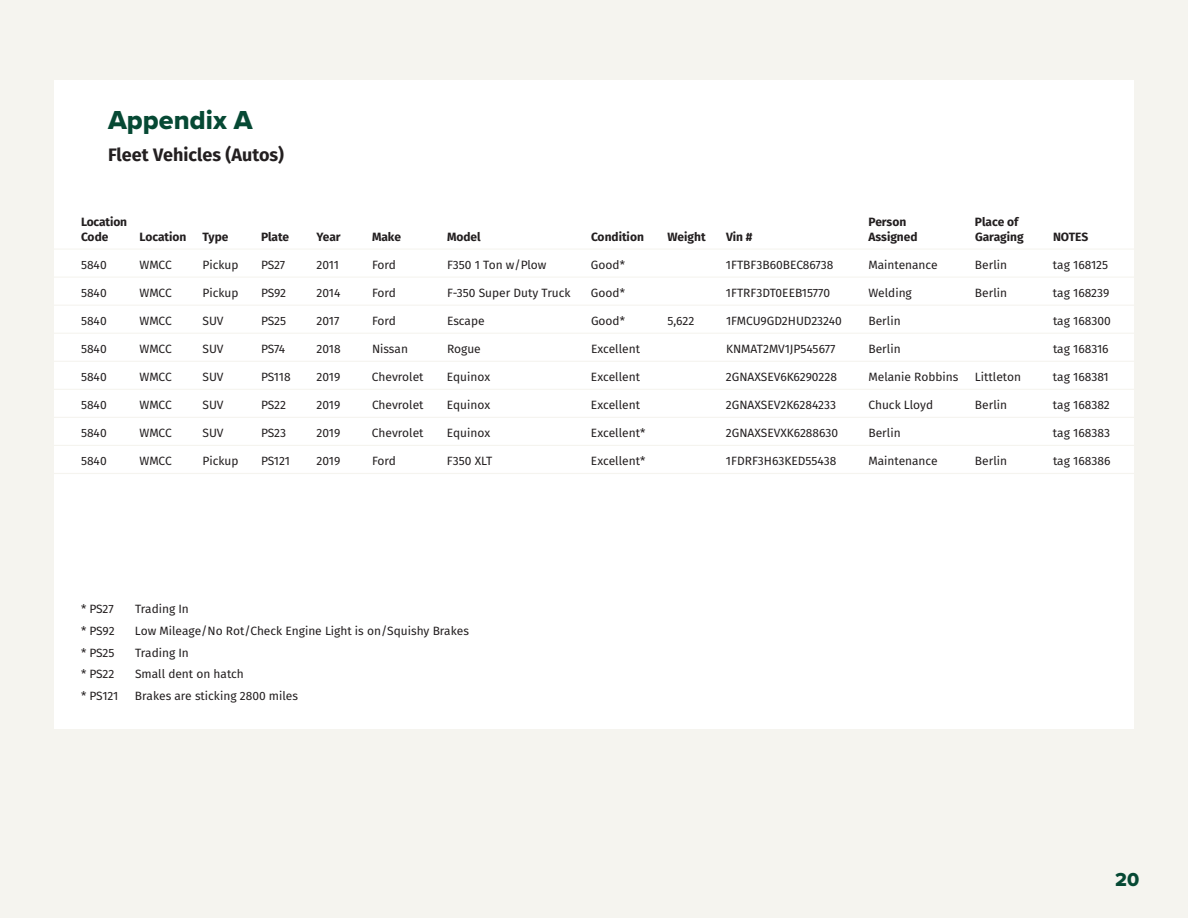
<style>
.page{position:relative;width:1188px;height:918px;background:#f5f4ef}
.page>*{position:absolute;margin:0;border:0;box-sizing:border-box;transform-origin:0 0}
.t1{font:27px "Proxima Nova Extrabld";color:#064934}
.t2{font:19.5px "Proxima Nova Extrabld";color:#064934}
.t3{font:700 18px "Fira Sans";color:#231f20}
.t4{font:12px "Fira Sans";color:#231f20}
.t5{font:700 12px "Fira Sans";color:#231f20}
</style>
<div class="page">
<div style="left:54px;top:81px;width:1080px;height:648px;background:#fff"></div>
<hr style="left:20px;top:249px;width:1165px;height:1px;background:#f5f4ef">
<hr style="left:20px;top:277px;width:1165px;height:1px;background:#f5f4ef">
<hr style="left:20px;top:305px;width:1165px;height:1px;background:#f5f4ef">
<hr style="left:20px;top:333px;width:1165px;height:1px;background:#f5f4ef">
<hr style="left:20px;top:361px;width:1165px;height:1px;background:#f5f4ef">
<hr style="left:20px;top:389px;width:1165px;height:1px;background:#f5f4ef">
<hr style="left:20px;top:417px;width:1165px;height:1px;background:#f5f4ef">
<hr style="left:20px;top:445px;width:1165px;height:1px;background:#f5f4ef">
<hr style="left:20px;top:473px;width:1165px;height:1px;background:#f5f4ef">
<h1 class="t1" style="left:108px;top:109px;width:146px">Appendix A</h1>
<h3 class="t3" style="left:108px;top:142px;width:178px">Fleet Vehicles (Autos)</h3>
<p class="t5" style="left:81px;top:213px;width:48px">Location</p>
<p class="t5" style="left:868px;top:213px;width:39px">Person</p>
<p class="t5" style="left:975px;top:213px;width:45px">Place of</p>
<p class="t5" style="left:81px;top:228px;width:29px">Code</p>
<p class="t5" style="left:140px;top:228px;width:48px">Location</p>
<p class="t5" style="left:203px;top:228px;width:27px">Type</p>
<p class="t5" style="left:261px;top:228px;width:30px">Plate</p>
<p class="t5" style="left:317px;top:228px;width:26px">Year</p>
<p class="t5" style="left:372px;top:228px;width:31px">Make</p>
<p class="t5" style="left:447px;top:228px;width:35px">Model</p>
<p class="t5" style="left:591px;top:228px;width:54px">Condition</p>
<p class="t5" style="left:668px;top:228px;width:40px">Weight</p>
<p class="t5" style="left:726px;top:228px;width:28px">Vin #</p>
<p class="t5" style="left:869px;top:228px;width:51px">Assigned</p>
<p class="t5" style="left:975px;top:228px;width:50px">Garaging</p>
<p class="t5" style="left:1053px;top:228px;width:37px">NOTES</p>
<p class="t4" style="left:81px;top:257px;width:27px">5840</p>
<p class="t4" style="left:140px;top:257px;width:34px">WMCC</p>
<p class="t4" style="left:203px;top:257px;width:38px">Pickup</p>
<p class="t4" style="left:261px;top:257px;width:26px">PS27</p>
<p class="t4" style="left:317px;top:257px;width:24px">2011</p>
<p class="t4" style="left:372px;top:257px;width:25px">Ford</p>
<p class="t4" style="left:447px;top:257px;width:101px">F350 1 Ton w/Plow</p>
<p class="t4" style="left:591px;top:257px;width:35px">Good*</p>
<p class="t4" style="left:726px;top:257px;width:109px">1FTBF3B60BEC86738</p>
<p class="t4" style="left:868px;top:257px;width:71px">Maintenance</p>
<p class="t4" style="left:975px;top:257px;width:34px">Berlin</p>
<p class="t4" style="left:1053px;top:257px;width:57px">tag 168125</p>
<p class="t4" style="left:81px;top:285px;width:27px">5840</p>
<p class="t4" style="left:140px;top:285px;width:34px">WMCC</p>
<p class="t4" style="left:203px;top:285px;width:38px">Pickup</p>
<p class="t4" style="left:261px;top:285px;width:27px">PS92</p>
<p class="t4" style="left:317px;top:285px;width:25px">2014</p>
<p class="t4" style="left:372px;top:285px;width:25px">Ford</p>
<p class="t4" style="left:447px;top:285px;width:125px">F-350 Super Duty Truck</p>
<p class="t4" style="left:591px;top:285px;width:35px">Good*</p>
<p class="t4" style="left:726px;top:285px;width:106px">1FTRF3DT0EEB15770</p>
<p class="t4" style="left:868px;top:285px;width:45px">Welding</p>
<p class="t4" style="left:975px;top:285px;width:34px">Berlin</p>
<p class="t4" style="left:1053px;top:285px;width:58px">tag 168239</p>
<p class="t4" style="left:81px;top:313px;width:27px">5840</p>
<p class="t4" style="left:140px;top:313px;width:34px">WMCC</p>
<p class="t4" style="left:203px;top:313px;width:23px">SUV</p>
<p class="t4" style="left:261px;top:313px;width:27px">PS25</p>
<p class="t4" style="left:317px;top:313px;width:24px">2017</p>
<p class="t4" style="left:372px;top:313px;width:25px">Ford</p>
<p class="t4" style="left:447px;top:313px;width:39px">Escape</p>
<p class="t4" style="left:591px;top:313px;width:35px">Good*</p>
<p class="t4" style="left:667px;top:313px;width:28px">5,622</p>
<p class="t4" style="left:726px;top:313px;width:117px">1FMCU9GD2HUD23240</p>
<p class="t4" style="left:869px;top:313px;width:34px">Berlin</p>
<p class="t4" style="left:1053px;top:313px;width:59px">tag 168300</p>
<p class="t4" style="left:81px;top:341px;width:27px">5840</p>
<p class="t4" style="left:140px;top:341px;width:34px">WMCC</p>
<p class="t4" style="left:203px;top:341px;width:23px">SUV</p>
<p class="t4" style="left:261px;top:341px;width:26px">PS74</p>
<p class="t4" style="left:317px;top:341px;width:26px">2018</p>
<p class="t4" style="left:372px;top:341px;width:38px">Nissan</p>
<p class="t4" style="left:447px;top:341px;width:35px">Rogue</p>
<p class="t4" style="left:591px;top:341px;width:51px">Excellent</p>
<p class="t4" style="left:726px;top:341px;width:111px">KNMAT2MV1JP545677</p>
<p class="t4" style="left:869px;top:341px;width:34px">Berlin</p>
<p class="t4" style="left:1053px;top:341px;width:57px">tag 168316</p>
<p class="t4" style="left:81px;top:369px;width:27px">5840</p>
<p class="t4" style="left:140px;top:369px;width:34px">WMCC</p>
<p class="t4" style="left:203px;top:369px;width:23px">SUV</p>
<p class="t4" style="left:261px;top:369px;width:31px">PS118</p>
<p class="t4" style="left:316px;top:369px;width:25px">2019</p>
<p class="t4" style="left:372px;top:369px;width:53px">Chevrolet</p>
<p class="t4" style="left:447px;top:369px;width:45px">Equinox</p>
<p class="t4" style="left:591px;top:369px;width:51px">Excellent</p>
<p class="t4" style="left:726px;top:369px;width:113px">2GNAXSEV6K6290228</p>
<p class="t4" style="left:868px;top:369px;width:91px">Melanie Robbins</p>
<p class="t4" style="left:975px;top:369px;width:48px">Littleton</p>
<p class="t4" style="left:1053px;top:369px;width:57px">tag 168381</p>
<p class="t4" style="left:81px;top:397px;width:27px">5840</p>
<p class="t4" style="left:140px;top:397px;width:34px">WMCC</p>
<p class="t4" style="left:203px;top:397px;width:23px">SUV</p>
<p class="t4" style="left:261px;top:397px;width:27px">PS22</p>
<p class="t4" style="left:317px;top:397px;width:25px">2019</p>
<p class="t4" style="left:372px;top:397px;width:53px">Chevrolet</p>
<p class="t4" style="left:447px;top:397px;width:45px">Equinox</p>
<p class="t4" style="left:591px;top:397px;width:51px">Excellent</p>
<p class="t4" style="left:726px;top:397px;width:112px">2GNAXSEV2K6284233</p>
<p class="t4" style="left:868px;top:397px;width:66px">Chuck Lloyd</p>
<p class="t4" style="left:975px;top:397px;width:34px">Berlin</p>
<p class="t4" style="left:1053px;top:397px;width:58px">tag 168382</p>
<p class="t4" style="left:81px;top:425px;width:27px">5840</p>
<p class="t4" style="left:140px;top:425px;width:34px">WMCC</p>
<p class="t4" style="left:203px;top:425px;width:23px">SUV</p>
<p class="t4" style="left:261px;top:425px;width:27px">PS23</p>
<p class="t4" style="left:316px;top:425px;width:25px">2019</p>
<p class="t4" style="left:372px;top:425px;width:53px">Chevrolet</p>
<p class="t4" style="left:447px;top:425px;width:45px">Equinox</p>
<p class="t4" style="left:591px;top:425px;width:56px">Excellent*</p>
<p class="t4" style="left:726px;top:425px;width:114px">2GNAXSEVXK6288630</p>
<p class="t4" style="left:868px;top:425px;width:34px">Berlin</p>
<p class="t4" style="left:1053px;top:425px;width:59px">tag 168383</p>
<p class="t4" style="left:81px;top:453px;width:27px">5840</p>
<p class="t4" style="left:140px;top:453px;width:34px">WMCC</p>
<p class="t4" style="left:203px;top:453px;width:38px">Pickup</p>
<p class="t4" style="left:261px;top:453px;width:30px">PS121</p>
<p class="t4" style="left:317px;top:453px;width:25px">2019</p>
<p class="t4" style="left:372px;top:453px;width:25px">Ford</p>
<p class="t4" style="left:447px;top:453px;width:47px">F350 XLT</p>
<p class="t4" style="left:591px;top:453px;width:56px">Excellent*</p>
<p class="t4" style="left:726px;top:453px;width:112px">1FDRF3H63KED55438</p>
<p class="t4" style="left:868px;top:453px;width:71px">Maintenance</p>
<p class="t4" style="left:975px;top:453px;width:34px">Berlin</p>
<p class="t4" style="left:1053px;top:453px;width:59px">tag 168386</p>
<p class="t4" style="left:81px;top:600px;width:34px">* PS27</p>
<p class="t4" style="left:135px;top:600px;width:55px">Trading In</p>
<p class="t4" style="left:81px;top:622px;width:35px">* PS92</p>
<p class="t4" style="left:135px;top:622px;width:335px">Low Mileage/No Rot/Check Engine Light is on/Squishy Brakes</p>
<p class="t4" style="left:81px;top:644px;width:35px">* PS25</p>
<p class="t4" style="left:135px;top:644px;width:55px">Trading In</p>
<p class="t4" style="left:81px;top:666px;width:35px">* PS22</p>
<p class="t4" style="left:135px;top:666px;width:110px">Small dent on hatch</p>
<p class="t4" style="left:81px;top:687px;width:39px">* PS121</p>
<p class="t4" style="left:135px;top:687px;width:165px">Brakes are sticking 2800 miles</p>
<h2 class="t2" style="left:1115px;top:871px;width:26px">20</h2>
</div>
